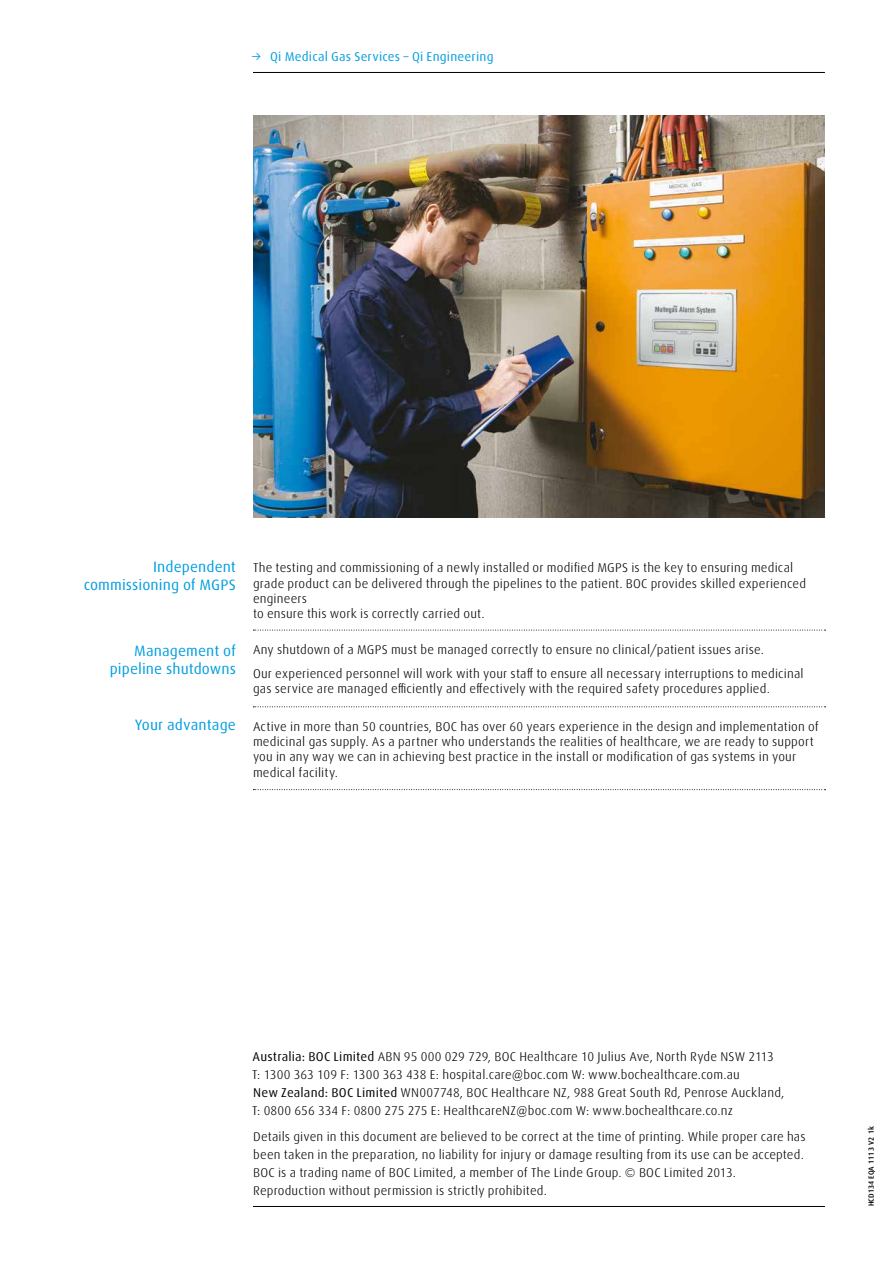
<style>
.page{position:relative;width:893px;height:1263px;background:#fff}
.page>*{position:absolute;margin:0;border:0;box-sizing:border-box;transform-origin:0 0}
.t1{font:15px/18px "Linde Dax Global";letter-spacing:.005em;color:#009ee0;text-align:right}
.t2{font:300 12.75px/17.9px "Linde Dax Global";letter-spacing:.01em;color:#000}
.t3{font:12.75px "Linde Dax Global";letter-spacing:.015em;color:#009ee0}
.t4{font:500 7.5px "Linde Dax Global";color:#000}
.s1{font-weight:400;font-size:15px;color:#009ee0}
.s2{font-weight:400}
</style>
<div class="page">
<hr style="left:253px;top:1206px;width:572px;height:1px;background:#000">
<hr style="left:253px;top:72px;width:572px;height:1px;background:#000">
<svg style="left:253px;top:630px;width:573px;height:1px"></svg>
<svg style="left:253px;top:706px;width:573px;height:1px"></svg>
<svg style="left:253px;top:789px;width:573px;height:1px"></svg>
<img style="left:253px;top:115px;width:572px;height:403px">
<p class="t3" style="left:251px;top:49px;width:244px">→ Qi Medical Gas Services – Qi Engineering</p>
<p class="t1" style="left:84px;top:558px;width:154px">Independent commissioning of MGPS</p>
<p class="t2" style="left:253px;top:560px;width:555px;line-height:15.3px">The testing and commissioning of a newly installed or modified MGPS is the key to ensuring medical grade product can be delivered through the pipelines to the patient. BOC provides skilled experienced engineers<br>to ensure this work is correctly carried out.</p>
<p class="t1" style="left:110px;top:641px;width:128px">Management of pipeline shutdowns</p>
<p class="t2" style="left:253px;top:637px;width:552px;line-height:23.9px">Any shutdown of a MGPS must be managed correctly to ensure no clinical/patient issues arise.<br>Our experienced personnel will work with your staff to ensure all necessary interruptions to medicinal</p>
<p class="t2" style="left:253px;top:680px;width:518px">gas service are managed efficiently and effectively with the required safety procedures applied.</p>
<p class="t2" style="left:253px;top:718px;width:567px;line-height:15.3px;text-indent:-118px"><span class="s1">Your advantage</span> Active in more than 50 countries, BOC has over 60 years experience in the design and implementation of medicinal gas supply. As a partner who understands the realities of healthcare, we are ready to support you in any way we can in achieving best practice in the install or modification of gas systems in your medical facility.</p>
<p class="t2" style="left:252px;top:1048px;width:534px"><span class="s2">Australia: BOC Limited</span> ABN 95 000 029 729, BOC Healthcare 10 Julius Ave, North Ryde NSW 2113<br>T: 1300 363 109 F: 1300 363 438 E: hospital.care@boc.com W: www.bochealthcare.com.au<br><span class="s2">New Zealand: BOC Limited</span> WN007748, BOC Healthcare NZ, 988 Great South Rd, Penrose Auckland, T: 0800 656 334 F: 0800 275 275 E: HealthcareNZ@boc.com W: www.bochealthcare.co.nz</p>
<p class="t2" style="left:253px;top:1128px;width:554px">Details given in this document are believed to be correct at the time of printing. While proper care has been taken in the preparation, no liability for injury or damage resulting from its use can be accepted.<br>BOC is a trading name of BOC Limited, a member of The Linde Group. © BOC Limited 2013.<br>Reproduction without permission is strictly prohibited.</p>
<p class="t4" style="left:867px;top:1206px;width:81px;rotate:-90deg">HCD134 EQA 1113 V2 1k</p>
</div>
